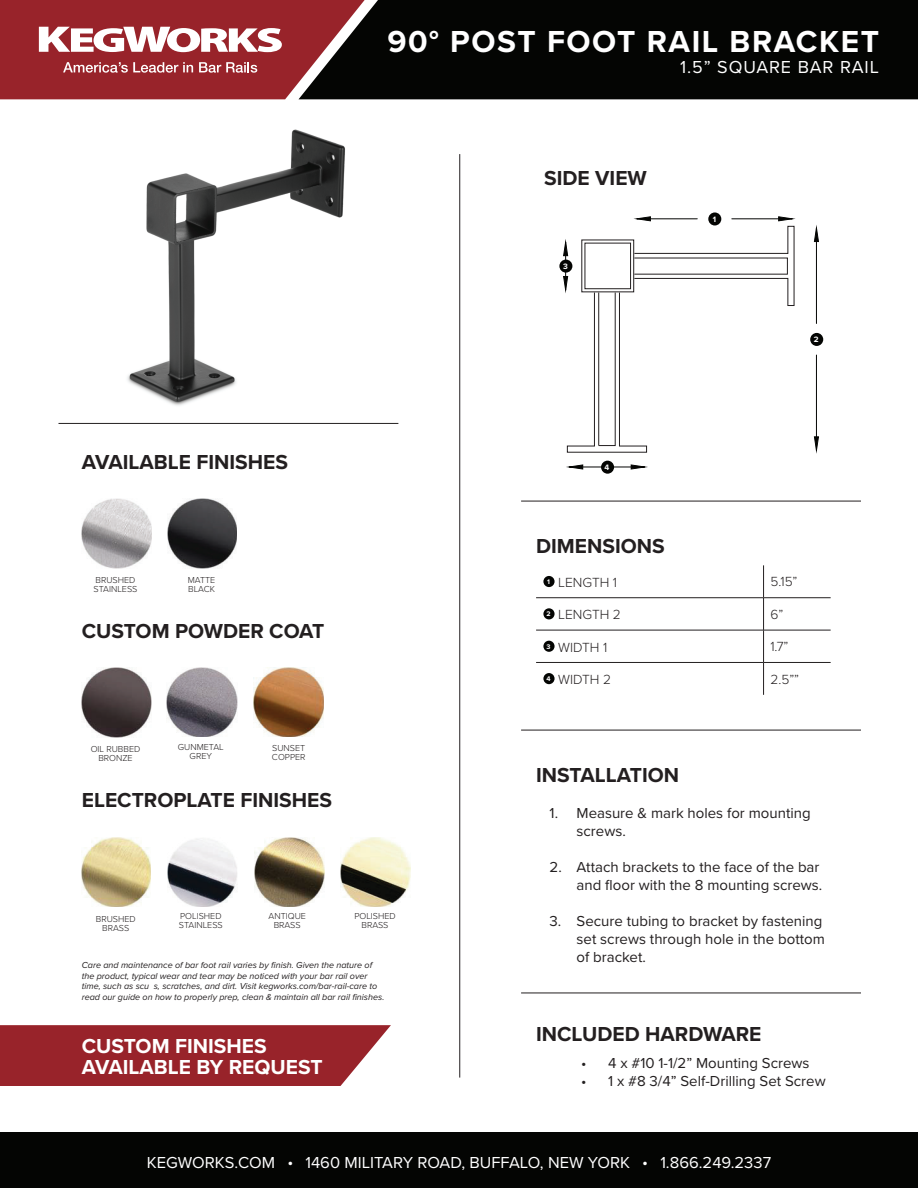
<style>
.page{position:relative;width:918px;height:1188px;background:#fff}
.page>*{position:absolute;margin:0;border:0;box-sizing:border-box;transform-origin:0 0}
.t1{font:700 31.5px "Proxima Nova";letter-spacing:.05em;color:#fff}
.t2{font:700 21px "Proxima Nova";color:#231f20}
.t3{font:700 21px/21px "Proxima Nova";color:#fff}
.t4{font:18px "Proxima Nova";letter-spacing:.05em;color:#fff}
.t5{font:16.5px "Proxima Nova";color:#fff}
.t6{font:15px/18px "Proxima Nova";color:#231f20}
.t7{font:300 13.65px "Proxima Nova";color:#231f20}
.t8{font:italic 9px/10.5px "Proxima Nova";color:#231f20}
.t9{font:300 9px/9px "Proxima Nova";color:#231f20;text-align:center}
.t10{font:700 8.1px "Proxima Nova";color:#fff}
</style>
<div class="page">
<img style="left:167px;top:839px;width:70px;height:67px">
<img style="left:254px;top:667px;width:69px;height:69px">
<hr style="left:459px;top:154px;width:1px;height:924px;background:#231f20">
<div style="left:365px;top:0;width:553px;height:99px;background:#040503"></div>
<svg style="left:0;top:0;width:365px;height:99px;background:#9d4449"></svg>
<div style="left:0;top:1133px;width:918px;height:55px;background:#040503"></div>
<svg style="left:0;top:1025px;width:391px;height:61px;background:#9e3138"></svg>
<img style="left:127px;top:129px;width:218px;height:277px">
<hr style="left:521px;top:730px;width:340px;height:1px;background:#231f20">
<hr style="left:521px;top:501px;width:340px;height:1px;background:#231f20">
<hr style="left:58px;top:423px;width:340px;height:1px;background:#231f20">
<img style="left:82px;top:499px;width:69px;height:69px">
<img style="left:81px;top:837px;width:70px;height:70px">
<img style="left:81px;top:667px;width:70px;height:70px">
<img style="left:167px;top:499px;width:69px;height:69px">
<img style="left:167px;top:667px;width:70px;height:69px">
<img style="left:254px;top:837px;width:70px;height:69px">
<hr style="left:536px;top:597px;width:228px;height:1px;background:#231f20">
<hr style="left:764px;top:597px;width:67px;height:1px;background:#231f20">
<hr style="left:536px;top:630px;width:228px;height:1px;background:#231f20">
<hr style="left:764px;top:630px;width:67px;height:1px;background:#231f20">
<hr style="left:536px;top:662px;width:228px;height:1px;background:#231f20">
<hr style="left:764px;top:662px;width:67px;height:1px;background:#231f20">
<hr style="left:763px;top:565px;width:1px;height:33px;background:#231f20">
<hr style="left:763px;top:598px;width:1px;height:32px;background:#231f20">
<hr style="left:763px;top:630px;width:1px;height:32px;background:#231f20">
<hr style="left:763px;top:663px;width:1px;height:32px;background:#231f20">
<div style="left:543px;top:576px;width:12px;height:11px;background:#040503;border-radius:50%"></div>
<div style="left:543px;top:608px;width:12px;height:11px;background:#040503;border-radius:50%"></div>
<div style="left:543px;top:641px;width:12px;height:11px;background:#040503;border-radius:50%"></div>
<div style="left:543px;top:673px;width:12px;height:11px;background:#040503;border-radius:50%"></div>
<hr style="left:521px;top:993px;width:340px;height:1px;background:#231f20">
<hr style="left:816px;top:228px;width:1px;height:95px;background:#040503">
<svg style="left:814px;top:227px;width:5px;height:15px"></svg>
<hr style="left:816px;top:355px;width:1px;height:95px;background:#040503">
<svg style="left:814px;top:436px;width:5px;height:15px"></svg>
<svg style="left:708px;top:212px;width:13px;height:14px"></svg>
<svg style="left:559px;top:260px;width:13px;height:13px"></svg>
<div style="left:810px;top:333px;width:13px;height:13px;background:#040503;border-radius:50%"></div>
<hr style="left:607px;top:467px;width:38px;height:1px;background:#040503">
<svg style="left:630px;top:464px;width:16px;height:6px"></svg>
<hr style="left:569px;top:467px;width:38px;height:1px;background:#040503">
<svg style="left:568px;top:464px;width:15px;height:6px"></svg>
<svg style="left:563px;top:216px;width:232px;height:237px"></svg>
<div style="left:601px;top:461px;width:13px;height:13px;background:#040503;border-radius:50%"></div>
<img style="left:340px;top:837px;width:70px;height:70px">
<h1 class="t1" style="left:387px;top:18px;width:493px">90° POST FOOT RAIL BRACKET</h1>
<h3 class="t4" style="left:680px;top:53px;width:200px">1.5” SQUARE BAR RAIL</h3>
<h2 class="t2" style="left:82px;top:446px;width:208px">AVAILABLE FINISHES</h2>
<p class="t9" style="left:94px;top:575px;width:45px;text-align:left">BRUSHED<br>STAINLESS</p>
<p class="t9" style="left:188px;top:575px;width:29px;text-align:left">MATTE<br>BLACK</p>
<h2 class="t2" style="left:82px;top:616px;width:244px">CUSTOM POWDER COAT</h2>
<p class="t9" style="left:91px;top:744px;width:51px">OIL RUBBED<br>BRONZE</p>
<p class="t9" style="left:178px;top:742px;width:47px">GUNMETAL<br>GREY</p>
<p class="t9" style="left:272px;top:743px;width:35px;text-align:left">SUNSET<br>COPPER</p>
<h2 class="t2" style="left:82px;top:784px;width:252px">ELECTROPLATE FINISHES</h2>
<p class="t9" style="left:96px;top:914px;width:41px">BRUSHED<br>BRASS</p>
<p class="t9" style="left:179px;top:911px;width:45px;text-align:left">POLISHED<br>STAINLESS</p>
<p class="t9" style="left:269px;top:911px;width:39px">ANTIQUE<br>BRASS</p>
<p class="t9" style="left:354px;top:911px;width:43px">POLISHED<br>BRASS</p>
<p class="t8" style="left:82px;top:960px;width:304px">Care and maintenance of bar foot rail varies by finish. Given the nature of the product, typical wear and tear may be noticed with your bar rail over time, such as scu s, scratches, and dirt. Visit kegworks.com/bar-rail-care to read our guide on how to properly prep, clean &amp; maintain all bar rail finishes.</p>
<h2 class="t3" style="left:82px;top:1035px;width:242px">CUSTOM FINISHES<br>AVAILABLE BY REQUEST</h2>
<h2 class="t2" style="left:544px;top:162px;width:104px">SIDE VIEW</h2>
<p class="t10" style="left:563px;top:260px;width:6px">3</p>
<p class="t10" style="left:713px;top:213px;width:5px">1</p>
<p class="t10" style="left:814px;top:334px;width:6px">2</p>
<p class="t10" style="left:605px;top:461px;width:6px">4</p>
<h2 class="t2" style="left:536px;top:530px;width:130px">DIMENSIONS</h2>
<h3 class="t7" style="left:547px;top:572px;width:72px"><sup>1</sup> LENGTH 1</h3>
<h3 class="t7" style="left:770px;top:572px;width:29px">5.15”</h3>
<h3 class="t7" style="left:546px;top:605px;width:76px"><sup>2</sup> LENGTH 2</h3>
<h3 class="t7" style="left:770px;top:604px;width:14px">6”</h3>
<h3 class="t7" style="left:547px;top:637px;width:62px"><sup>3</sup> WIDTH 1</h3>
<h3 class="t7" style="left:770px;top:636px;width:20px">1.7”</h3>
<h3 class="t7" style="left:547px;top:669px;width:66px"><sup>4</sup> WIDTH 2</h3>
<h3 class="t7" style="left:770px;top:669px;width:30px">2.5””</h3>
<h2 class="t2" style="left:536px;top:759px;width:145px">INSTALLATION</h2>
<h3 class="t6" style="left:577px;top:803px;width:236px;text-indent:-27px">1. Measure &amp; mark holes for mounting screws.</h3>
<h3 class="t6" style="left:550px;top:857px;width:274px;text-align:right">2. Attach brackets to the face of the bar and floor with the 8 mounting screws.</h3>
<h3 class="t6" style="left:577px;top:911px;width:250px;text-indent:-27px">3. Secure tubing to bracket by fastening set screws through hole in the bottom of bracket.</h3>
<h2 class="t2" style="left:536px;top:1018px;width:227px">INCLUDED HARDWARE</h2>
<h3 class="t6" style="left:581px;top:1053px;width:230px">• 4 x #10 1-1/2” Mounting Screws</h3>
<h3 class="t6" style="left:581px;top:1071px;width:246px">• 1 x #8 3/4” Self-Drilling Set Screw</h3>
<h3 class="t5" style="left:147px;top:1150px;width:626px">KEGWORKS.COM <sup>.</sup> 1460 MILITARY ROAD, BUFFALO, NEW YORK <sup>.</sup> 1.866.249.2337</h3>
</div>
